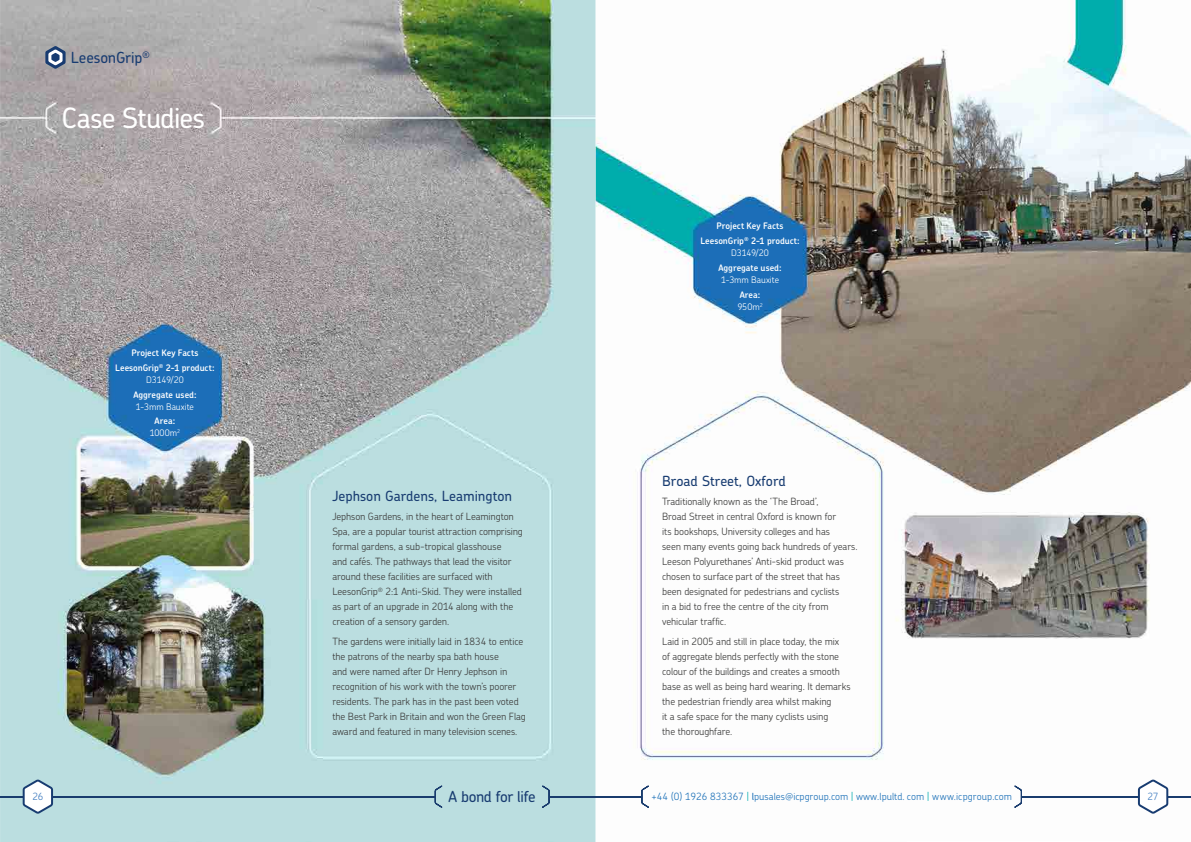
<style>
.page{position:relative;width:1191px;height:842px;background:#fff}
.page>*{position:absolute;margin:0;border:0;box-sizing:border-box;transform-origin:0 0}
.t1{font:500 28px "Chevin";letter-spacing:-.025em;color:#fff}
.t2{font:500 15.3px "Chevin";letter-spacing:-.01em;color:#183c71}
.t3{font:500 15.2px "Chevin";letter-spacing:-.025em;color:#183c71}
.t4{font:500 14px "Chevin";color:#183c71}
.t5{font:300 10px/15px "Chevin";letter-spacing:-.01em;color:#3c3c3b}
.t6{font:300 10px "Chevin";color:#1d71b8}
.t7{font:300 10px "Chevin";color:#417dc0}
.t8{font:600 9px/14.8px "Chevin Pro";letter-spacing:-.005em;color:#fff;text-align:center}
.t9{font:300 9px "Chevin";letter-spacing:-.015em;color:#fff}
.s1{color:#00acb0}
.s2{font-family:"Chevin Pro";font-weight:500}
</style>
<div class="page">
<img style="left:0;top:0;width:1191px;height:842px">
<svg style="left:45px;top:46px;width:21px;height:23px"></svg>
<svg style="left:435px;top:785px;width:7px;height:23px"></svg>
<hr style="left:272px;top:796px;width:163px;height:1px;background:#193c6e">
<hr style="left:53px;top:796px;width:254px;height:1px;background:#193c6e">
<svg style="left:542px;top:785px;width:8px;height:23px"></svg>
<hr style="left:549px;top:796px;width:46px;height:1px;background:#193c6e">
<svg style="left:1014px;top:785px;width:8px;height:23px"></svg>
<hr style="left:1021px;top:796px;width:46px;height:1px;background:#193c6e">
<hr style="left:1024px;top:796px;width:115px;height:1px;background:#193c6e">
<svg style="left:0;top:780px;width:53px;height:34px"></svg>
<svg style="left:1138px;top:780px;width:53px;height:34px"></svg>
<svg style="left:641px;top:785px;width:8px;height:23px"></svg>
<hr style="left:595px;top:796px;width:47px;height:1px;background:#193c6e">
<h2 class="t2" style="left:71px;top:48px;width:81px">LeesonGrip<sup>®</sup></h2>
<h1 class="t1" style="left:62px;top:100px;width:145px">Case Studies</h1>
<p class="t8" style="left:115px;top:345px;width:101px">Project Key Facts<br>LeesonGrip<sup>®</sup> 2-1 product:</p>
<p class="t9" style="left:146px;top:374px;width:39px">D3149/20</p>
<p class="t8" style="left:133px;top:387px;width:65px">Aggregate used:</p>
<p class="t9" style="left:136px;top:400px;width:59px">1-3mm Bauxite</p>
<p class="t8" style="left:155px;top:413px;width:22px">Area:</p>
<p class="t9" style="left:150px;top:427px;width:32px">1000m<sup>2</sup></p>
<h3 class="t4" style="left:332px;top:487px;width:181px">Jephson Gardens, Leamington</h3>
<p class="t5" style="left:332px;top:509px;width:192px">Jephson Gardens, in the heart of Leamington Spa, are a popular tourist attraction comprising formal gardens, a sub-tropical glasshouse<br>and cafés. The pathways that lead the visitor around these facilities are surfaced with LeesonGrip<sup>®</sup> 2:1 Anti-Skid. They were installed as part of an upgrade in 2014 along with the creation of a sensory garden.</p>
<p class="t5" style="left:332px;top:633px;width:195px">The gardens were initially laid in 1834 to entice the patrons of the nearby spa bath house<br>and were named after Dr Henry Jephson in recognition of his work with the town’s poorer residents. The park has in the past been voted the Best Park in Britain and won the Green Flag award and featured in many television scenes.</p>
<p class="t8" style="left:700px;top:218px;width:101px">Project Key Facts<br>LeesonGrip<sup>®</sup> 2-1 product:</p>
<p class="t9" style="left:731px;top:247px;width:39px">D3149/20</p>
<p class="t8" style="left:718px;top:260px;width:65px">Aggregate used:</p>
<p class="t9" style="left:721px;top:274px;width:59px">1-3mm Bauxite</p>
<p class="t8" style="left:739px;top:287px;width:22px">Area:</p>
<p class="t9" style="left:737px;top:301px;width:27px">950m<sup>2</sup></p>
<h3 class="t4" style="left:662px;top:472px;width:125px">Broad Street, Oxford</h3>
<p class="t5" style="left:662px;top:494px;width:197px">Traditionally known as the ‘The Broad’,<br>Broad Street in central Oxford is known for<br>its bookshops, University colleges and has<br>seen many events going back hundreds of years.<br>Leeson Polyurethanes’ Anti-skid product was chosen to surface part of the street that has been designated for pedestrians and cyclists<br>in a bid to free the centre of the city from vehicular traffic.</p>
<p class="t5" style="left:662px;top:633px;width:190px">Laid in 2005 and still in place today, the mix<br>of aggregate blends perfectly with the stone colour of the buildings and creates a smooth base as well as being hard wearing. It demarks the pedestrian friendly area whilst making<br>it a safe space for the many cyclists using<br>the thoroughfare.</p>
<p class="t7" style="left:32px;top:790px;width:12px">26</p>
<h3 class="t3" style="left:448px;top:787px;width:89px">A bond for life</h3>
<p class="t6" style="left:651px;top:790px;width:362px">+44 (0) 1926 833367 <span class="s1">|</span> <span class="s2">l</span>pusales@icpgroup.com <span class="s1">|</span> www.lpultd. com <span class="s1">|</span> www.icpgroup.com</p>
<p class="t7" style="left:1147px;top:790px;width:12px">27</p>
</div>
